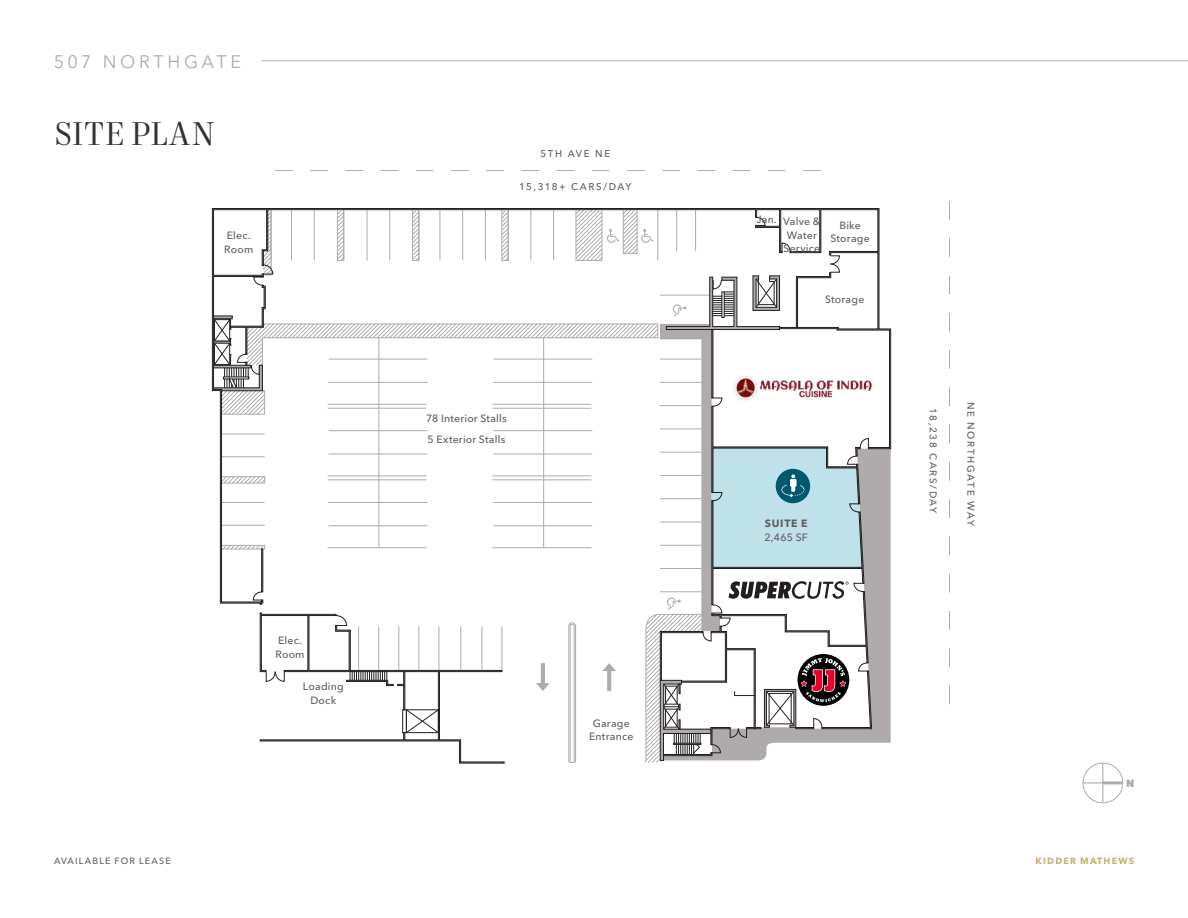
<style>
.page{position:relative;width:1188px;height:918px;background:#fff}
.page>*{position:absolute;margin:0;border:0;box-sizing:border-box;transform-origin:0 0}
.Headline_-_Level_2{font:33px "Mort Modern 08";color:#313234}
.t1{font:18px "Avenir Next LT Pro";letter-spacing:.2em;color:#afabac}
.Map_Highlight_-_Subt{font:500 10.5px/13.5px "Avenir Next LT Pro";letter-spacing:.02em;color:#5e5d5d;text-align:center}
.Map_Highlight_-_Bold{font:500 10.5px/13.5px "Avenir Next LT Pro";color:#5e5d5d}
.t2{font:800 10.35px "Avenir Next LT Pro";color:#afabac}
.Street_Names_-_Ash_2{font:500 9.75px "Avenir Next LT Pro";letter-spacing:.175em;color:#5e5d5d}
.Street_Names_-_Ash_2-2{font:500 9.75px "Avenir Next LT Pro";letter-spacing:.14em;color:#5e5d5d}
.t3{font:500 9px "Avenir Next LT Pro";letter-spacing:.13em;color:#5e5d5d}
.t4{font:700 9px "Avenir Next LT Pro";letter-spacing:.13em;color:#cbae6b}
.s1{font-weight:700}
</style>
<div class="page">
<svg style="left:949px;top:201px;width:1px;height:503px"></svg>
<svg style="left:275px;top:170px;width:546px;height:1px"></svg>
<div style="left:1083px;top:763px;width:40px;height:40px;border:1px solid #afabac;border-radius:50%"></div>
<hr style="left:1103px;top:781px;width:20px;height:3px;background:#afabac">
<hr style="left:1102px;top:763px;width:1px;height:40px;background:#afabac">
<hr style="left:1083px;top:782px;width:20px;height:2px;background:#afabac">
<div style="left:872px;top:605px;width:19px;height:124px;background:#afabac"></div>
<svg style="left:212px;top:208px;width:679px;height:397px"></svg>
<svg style="left:213px;top:208px;width:659px;height:556px"></svg>
<hr style="left:261px;top:61px;width:927px;height:1px;background:#afabac">
<h2 class="t1" style="left:54px;top:51px;width:189px">507 NORTHGATE</h2>
<p class="Headline_-_Level_2" style="left:54px;top:114px;width:162px">SITE PLAN</p>
<p class="Street_Names_-_Ash_2" style="left:541px;top:148px;width:71px">5TH AVE NE</p>
<p class="Street_Names_-_Ash_2-2" style="left:519px;top:181px;width:114px">15,318+ CARS/DAY</p>
<p class="Map_Highlight_-_Subt" style="left:756px;top:213px;width:22px">Jan.</p>
<p class="Map_Highlight_-_Subt" style="left:783px;top:215px;width:39px">Valve &amp;<br>Water<br>Service</p>
<p class="Map_Highlight_-_Subt" style="left:224px;top:229px;width:31px;text-align:left">Elec.<br>Room</p>
<p class="Map_Highlight_-_Subt" style="left:831px;top:218px;width:41px">Bike<br>Storage</p>
<p class="Map_Highlight_-_Subt" style="left:825px;top:292px;width:41px">Storage</p>
<p class="Map_Highlight_-_Subt" style="left:275px;top:634px;width:31px;text-align:left">Elec.<br>Room</p>
<p class="Map_Highlight_-_Subt" style="left:303px;top:680px;width:42px">Loading<br>Dock</p>
<p class="Map_Highlight_-_Subt" style="left:426px;top:412px;width:82px">78 Interior Stalls</p>
<p class="Map_Highlight_-_Subt" style="left:427px;top:432px;width:79px">5 Exterior Stalls</p>
<p class="Map_Highlight_-_Subt" style="left:589px;top:716px;width:46px">Garage<br>Entrance</p>
<p class="Map_Highlight_-_Bold" style="left:765px;top:517px;width:45px"><span class="s1">SUITE E<br></span>2,465 SF</p>
<p class="Street_Names_-_Ash_2" style="left:939px;top:408px;width:107px;rotate:90deg">18,238 CARS/DAY</p>
<p class="Street_Names_-_Ash_2" style="left:977px;top:402px;width:126px;rotate:90deg">NE NORTHGATE WAY</p>
<p class="t2" style="left:1126px;top:777px;width:10px">N</p>
<p class="t3" style="left:54px;top:855px;width:118px">AVAILABLE FOR LEASE</p>
<p class="t4" style="left:1036px;top:855px;width:100px">KIDDER MATHEWS</p>
</div>
